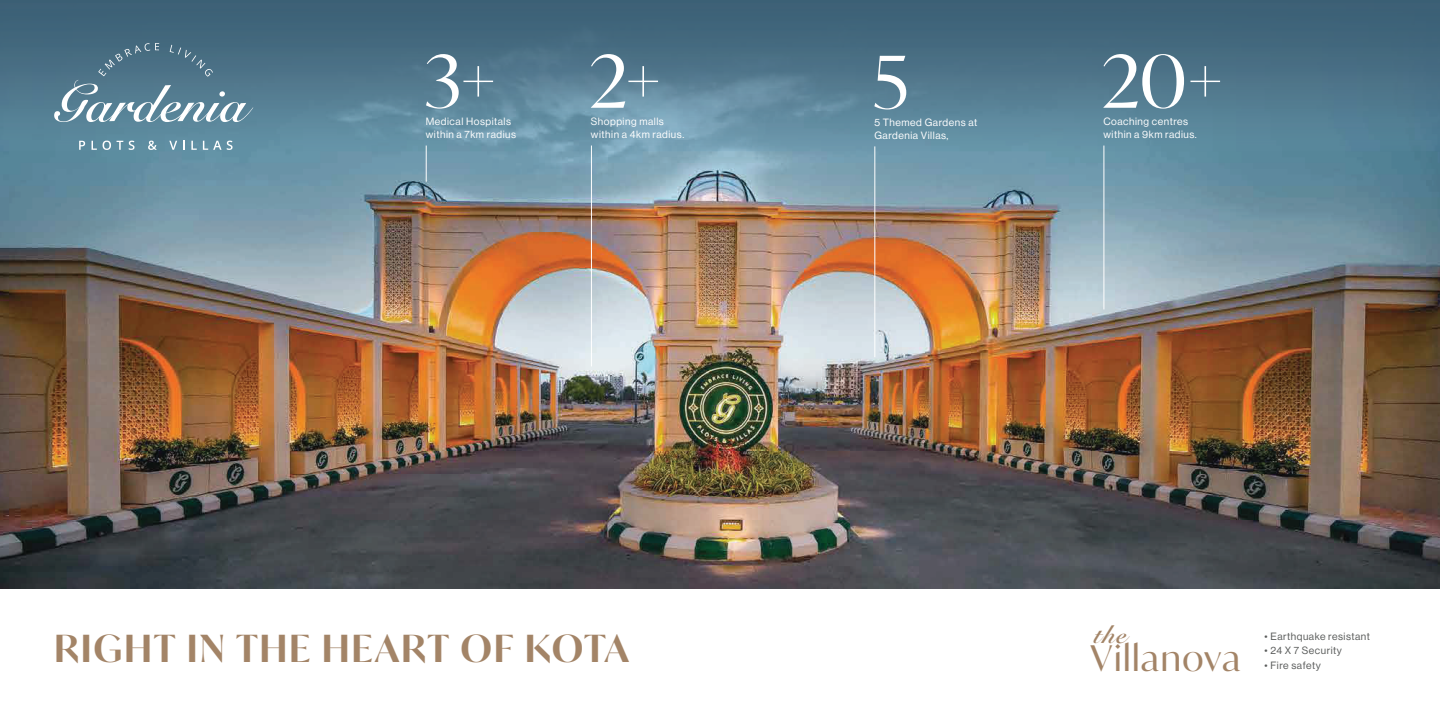
<style>
.page{position:relative;width:1440px;height:720px;background:#fff}
.page>*{position:absolute;margin:0;border:0;box-sizing:border-box;transform-origin:0 0}
.t1{font:72.6px "Ivy Mode";color:#fff}
.t2{font:600 37.4px "Ivy Mode";letter-spacing:.045em;color:#a38467}
.t3{font:35.3px "Ivy Mode";letter-spacing:.04em;color:#a38467}
.t4{font:25.5px "Snell Roundhand Bold Script";color:#a38467}
.t5{font:10.3px/13.3px "Neue Haas Display";letter-spacing:.05em;color:#fff}
.t6{font:10.3px "Neue Haas Display";letter-spacing:.05em;color:#595b5a}
</style>
<div class="page">
<img style="left:2px;top:0;width:1438px;height:582px">
<svg style="left:79px;top:141px;width:6px;height:9px"></svg>
<svg style="left:92px;top:141px;width:5px;height:9px"></svg>
<svg style="left:103px;top:141px;width:8px;height:9px"></svg>
<svg style="left:117px;top:141px;width:6px;height:9px"></svg>
<svg style="left:129px;top:141px;width:6px;height:9px"></svg>
<svg style="left:148px;top:141px;width:9px;height:9px"></svg>
<svg style="left:169px;top:141px;width:8px;height:9px"></svg>
<svg style="left:191px;top:141px;width:6px;height:9px"></svg>
<svg style="left:203px;top:141px;width:30px;height:9px"></svg>
<svg style="left:54px;top:43px;width:199px;height:79px"></svg>
<hr style="left:874px;top:146px;width:1px;height:211px;background:#fff">
<hr style="left:1104px;top:146px;width:1px;height:163px;background:#fff">
<hr style="left:591px;top:146px;width:1px;height:220px;background:#fff">
<hr style="left:426px;top:146px;width:1px;height:36px;background:#fff">
<h1 class="t1" style="left:424px;top:32px;width:74px">3+</h1>
<p class="t5" style="left:426px;top:115px;width:92px">Medical Hospitals within a 7km radius</p>
<h1 class="t1" style="left:589px;top:32px;width:74px">2+</h1>
<p class="t5" style="left:591px;top:115px;width:95px">Shopping malls within a 4km radius.</p>
<h1 class="t1" style="left:873px;top:33px;width:37px">5</h1>
<p class="t5" style="left:874px;top:115px;width:104px">5 Themed Gardens at<br>Gardenia Villas,</p>
<h1 class="t1" style="left:1102px;top:32px;width:123px">20+</h1>
<p class="t5" style="left:1103px;top:115px;width:95px">Coaching centres within a 9km radius.</p>
<h2 class="t2" style="left:54px;top:623px;width:576px">RIGHT IN THE HEART OF KOTA</h2>
<h3 class="t4" style="left:1094px;top:619px;width:34px">the</h3>
<h3 class="t3" style="left:1090px;top:635px;width:152px">Villanova</h3>
<p class="t6" style="left:1264px;top:630px;width:107px">• Earthquake resistant</p>
<p class="t6" style="left:1264px;top:645px;width:79px">• 24 X 7 Security</p>
<p class="t6" style="left:1264px;top:660px;width:58px">• Fire safety</p>
</div>
